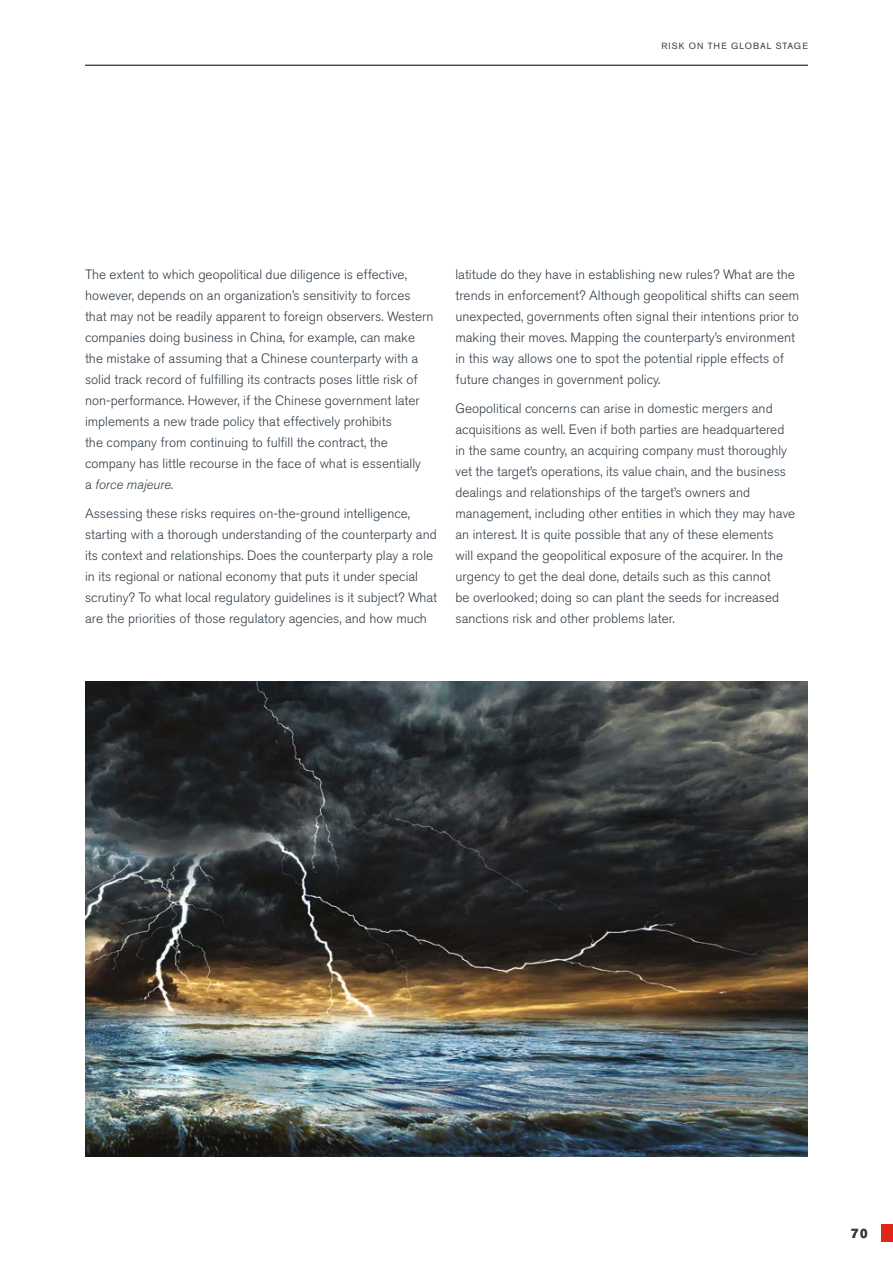
<style>
.page{position:relative;width:893px;height:1263px;background:#fff}
.page>*{position:absolute;margin:0;border:0;box-sizing:border-box;transform-origin:0 0}
.t1{font:300 13.5px/21px "Akzidenz Grotesk BQ";color:#323e48}
.t2{font:700 13.5px "Akzidenz Grotesk BQ";color:#323e48}
.t3{font:9px "Akzidenz Grotesk BQ";letter-spacing:.12em;color:#323e48}
.s1{font-style:italic}
</style>
<div class="page">
<img style="left:85px;top:682px;width:723px;height:475px">
<div style="left:881px;top:1225px;width:12px;height:17px;background:#e1251b"></div>
<hr style="left:85px;top:65px;width:723px;height:1px;background:#323e48">
<p class="t3" style="left:661px;top:40px;width:148px">RISK ON THE GLOBAL STAGE</p>
<p class="t1" style="left:85px;top:264px;width:350px">The extent to which geopolitical due diligence is effective, however, depends on an organization’s sensitivity to forces that may not be readily apparent to foreign observers. Western companies doing business in China, for example, can make the mistake of assuming that a Chinese counterparty with a solid track record of fulfilling its contracts poses little risk of non-performance. However, if the Chinese government later implements a new trade policy that effectively prohibits<br>the company from continuing to fulfill the contract, the company has little recourse in the face of what is essentially<br>a <span class="s1">force majeure</span>.</p>
<p class="t1" style="left:85px;top:503px;width:354px">Assessing these risks requires on-the-ground intelligence, starting with a thorough understanding of the counterparty and its context and relationships. Does the counterparty play a role in its regional or national economy that puts it under special scrutiny? To what local regulatory guidelines is it subject? What are the priorities of those regulatory agencies, and how much</p>
<p class="t1" style="left:455px;top:264px;width:345px">latitude do they have in establishing new rules? What are the trends in enforcement? Although geopolitical shifts can seem unexpected, governments often signal their intentions prior to making their moves. Mapping the counterparty’s environment in this way allows one to spot the potential ripple effects of future changes in government policy.</p>
<p class="t1" style="left:455px;top:398px;width:341px">Geopolitical concerns can arise in domestic mergers and acquisitions as well. Even if both parties are headquartered in the same country, an acquiring company must thoroughly vet the target’s operations, its value chain, and the business dealings and relationships of the target’s owners and management, including other entities in which they may have an interest. It is quite possible that any of these elements<br>will expand the geopolitical exposure of the acquirer. In the urgency to get the deal done, details such as this cannot<br>be overlooked; doing so can plant the seeds for increased sanctions risk and other problems later.</p>
<p class="t2" style="left:851px;top:1226px;width:18px">70</p>
</div>
